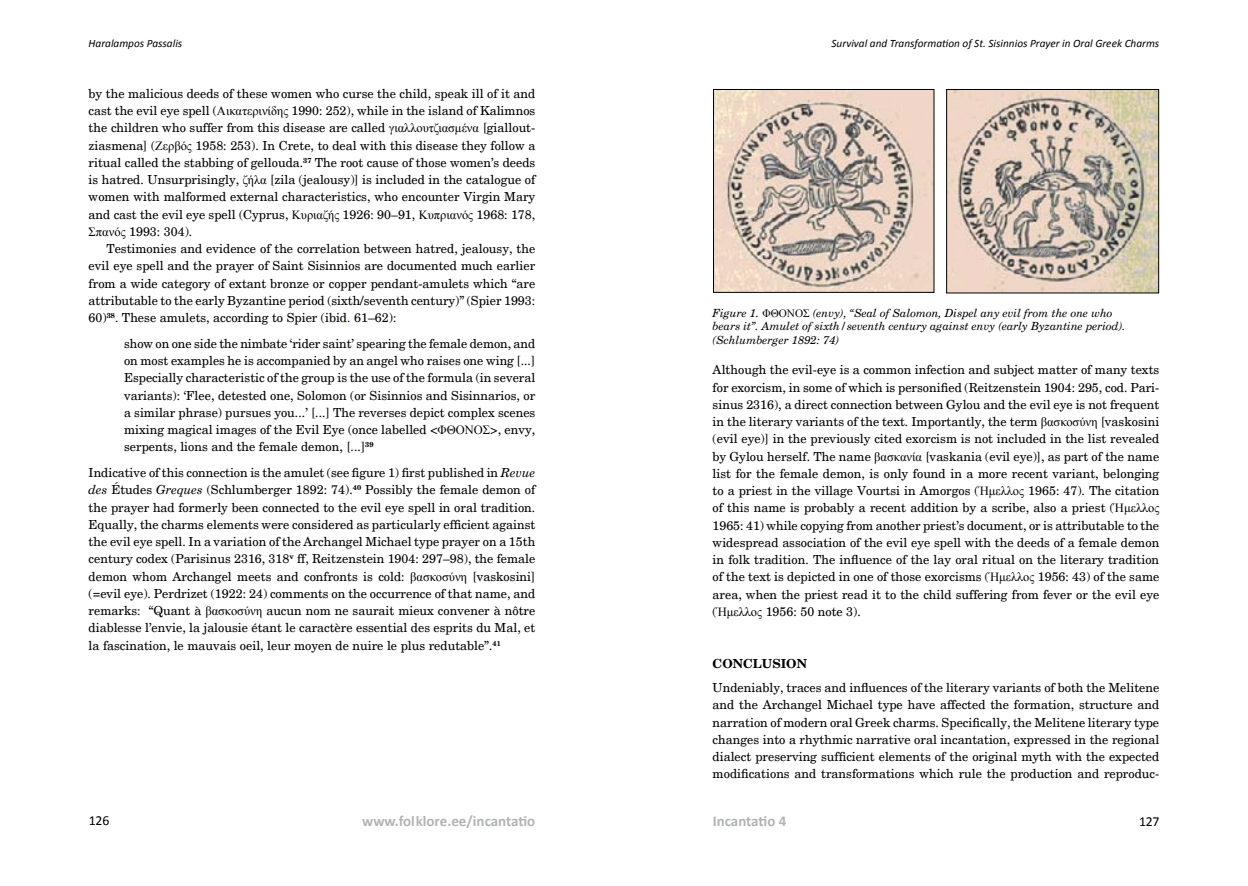
<style>
.page{position:relative;width:1248px;height:886px;background:#fff}
.page>*{position:absolute;margin:0;border:0;box-sizing:border-box;transform-origin:0 0}
.t1{font:700 15px "Calibri";color:#b1b4b6}
.t2{font:13.75px "Calibri";letter-spacing:-.01em;color:#000}
.t3{font:12.5px/17.2px "New Century Schlbk";color:#000;text-align:justify}
.t4{font:700 12.5px "New Century Schlbk";color:#000}
.t5{font:italic 11.25px/13.5px "New Century Schlbk";color:#000}
.t6{font:italic 11.25px "Calibri";color:#000}
.s1{font-family:"Times New Roman"}
.s2{color:#00f}
.s3{font-style:italic}
.s4{font-family:"Times New Roman";font-style:normal}
</style>
<div class="page">
<img style="left:948px;top:91px;width:208px;height:200px">
<div style="left:946px;top:89px;width:212px;height:204px;border:1px solid #000"></div>
<img style="left:715px;top:91px;width:217px;height:199px">
<div style="left:713px;top:89px;width:221px;height:203px;border:1px solid #000"></div>
<p class="t6" style="left:89px;top:36px;width:95px">Haralampos Passalis</p>
<p class="t6" style="left:831px;top:36px;width:329px">Survival and Transformation of St. Sisinnios Prayer in Oral Greek Charms</p>
<p class="t3" style="left:89px;top:85px;width:448px">by the malicious deeds of these women who curse the child, speak ill of it and cast the evil eye spell (<span class="s1">Αικατερινίδης</span> 1990: 252), while in the island of Kalimnos the children who suffer from this disease are called <span class="s1">γιαλλουτζιασμένα</span> [giallout&shy;ziasmena] (<span class="s1">Ζερβός</span> 1958: 253). In Crete, to deal with this disease they follow a ritual called the stabbing of gellouda.<sup>37</sup> The root cause of those women’s deeds is hatred. Unsurprisingly, <span class="s1">ζήλα</span> [zila (jealousy)] is included in the catalogue of women with malformed external characteristics, who encounter Virgin Mary and cast the evil eye spell (Cyprus, <span class="s1">Κυριαζής</span> 1926: 90–91, <span class="s1">Κυπριανός</span> 1968: 178, <span class="s1">Σπανός</span> 1993: 304).</p>
<p class="t3" style="left:89px;top:240px;width:448px;text-indent:18px">Testimonies and evidence of the correlation between hatred, jealousy, the evil eye spell and the prayer of Saint Sisinnios are documented much earlier from a wide category of extant bronze or copper pendant-amulets which “are attributable to the early Byzantine period (sixth/seventh century)” (Spier 1993:<br>60)<sup>38</sup>. These amulets, according to Spier (ibid<span class="s2">.</span> 61–62):</p>
<p class="t3" style="left:124px;top:335px;width:413px">show on one side the nimbate ‘rider saint’ spearing the female demon, and on most examples he is accompanied by an angel who raises one wing [...] Especially characteristic of the group is the use of the formula (in several variants): ‘Flee, detested one, Solomon (or Sisinnios and Sisinnarios, or a similar phrase) pursues you...’ [...] The reverses depict complex scenes mixing magical images of the Evil Eye (once labelled &lt;<span class="s1">ΦΘΟΝΟΣ</span>&gt;, envy, serpents, lions and the female demon, [...]<sup>39</sup></p>
<p class="t3" style="left:89px;top:464px;width:448px">Indicative of this connection is the amulet (see figure 1) first published in <span class="s3">Revue des</span> Études <span class="s3">Greques</span> (Schlumberger 1892: 74).<sup>40</sup> Possibly the female demon of the prayer had formerly been connected to the evil eye spell in oral tradition.<br>Equally, the charms elements were considered as particularly efficient against the evil eye spell. In a variation of the Archangel Michael type prayer on a 15th century codex (Parisinus 2316, 318<sup>v</sup> ff, Reitzenstein 1904: 297–98), the female demon whom Archangel meets and confronts is cold: <span class="s1">βασκοσύνη</span> [vaskosini] (=evil eye). Perdrizet (1922: 24) comments on the occurrence of that name, and remarks: “Quant à <span class="s1">βασκοσύνη</span> aucun nom ne saurait mieux convener à nôtre diablesse l’envie, la jalousie étant le caractère essential des esprits du Mal, et la fascination, le mauvais oeil, leur moyen de nuire le plus redutable”.<sup>41</sup></p>
<p class="t5" style="left:712px;top:306px;width:414px">Figure 1. <span class="s4">ΦΘΟΝΟΣ</span> (envy), “Seal of Salomon, Dispel any evil from the one who bears it”. Amulet of sixth/seventh century against envy (early Byzantine period). (Schlumberger 1892: 74)</p>
<p class="t3" style="left:712px;top:361px;width:448px">Although the evil-eye is a common infection and subject matter of many texts for exorcism, in some of which is personified (Reitzenstein 1904: 295, cod. Pari&shy;sinus 2316), a direct connection between Gylou and the evil eye is not frequent in the literary variants of the text. Importantly, the term <span class="s1">βασκοσύνη</span> [vaskosini (evil eye)] in the previously cited exorcism is not included in the list revealed by Gylou herself. The name <span class="s1">βασκανία</span> [vaskania (evil eye)], as part of the name list for the female demon, is only found in a more recent variant, belonging to a priest in the village Vourtsi in Amorgos (<span class="s1">Ήμελλος</span> 1965: 47). The citation of this name is probably a recent addition by a scribe, also a priest (<span class="s1">Ήμελλος </span>1965: 41) while copying from another priest’s document, or is attributable to the widespread association of the evil eye spell with the deeds of a female demon in folk tradition. The influence of the lay oral ritual on the literary tradition of the text is depicted in one of those exorcisms (<span class="s1">Ήμελλος</span> 1956: 43) of the same area, when the priest read it to the child suffering from fever or the evil eye (<span class="s1">Ήμελλος</span> 1956: 50 note 3).</p>
<p class="t4" style="left:712px;top:655px;width:96px">CONCLUSION</p>
<p class="t3" style="left:712px;top:679px;width:448px">Undeniably, traces and influences of the literary variants of both the Melitene and the Archangel Michael type have affected the formation, structure and narration of modern oral Greek charms. Specifically, the Melitene literary type changes into a rhythmic narrative oral incantation, expressed in the regional dialect preserving sufficient elements of the original myth with the expected modifications and transformations which rule the production and reproduc-</p>
<p class="t1" style="left:362px;top:812px;width:175px">www.folklore.ee/incantatio</p>
<p class="t2" style="left:89px;top:812px;width:22px">126</p>
<p class="t1" style="left:712px;top:812px;width:75px">Incantatio 4</p>
<p class="t2" style="left:1138px;top:813px;width:22px">127</p>
</div>
